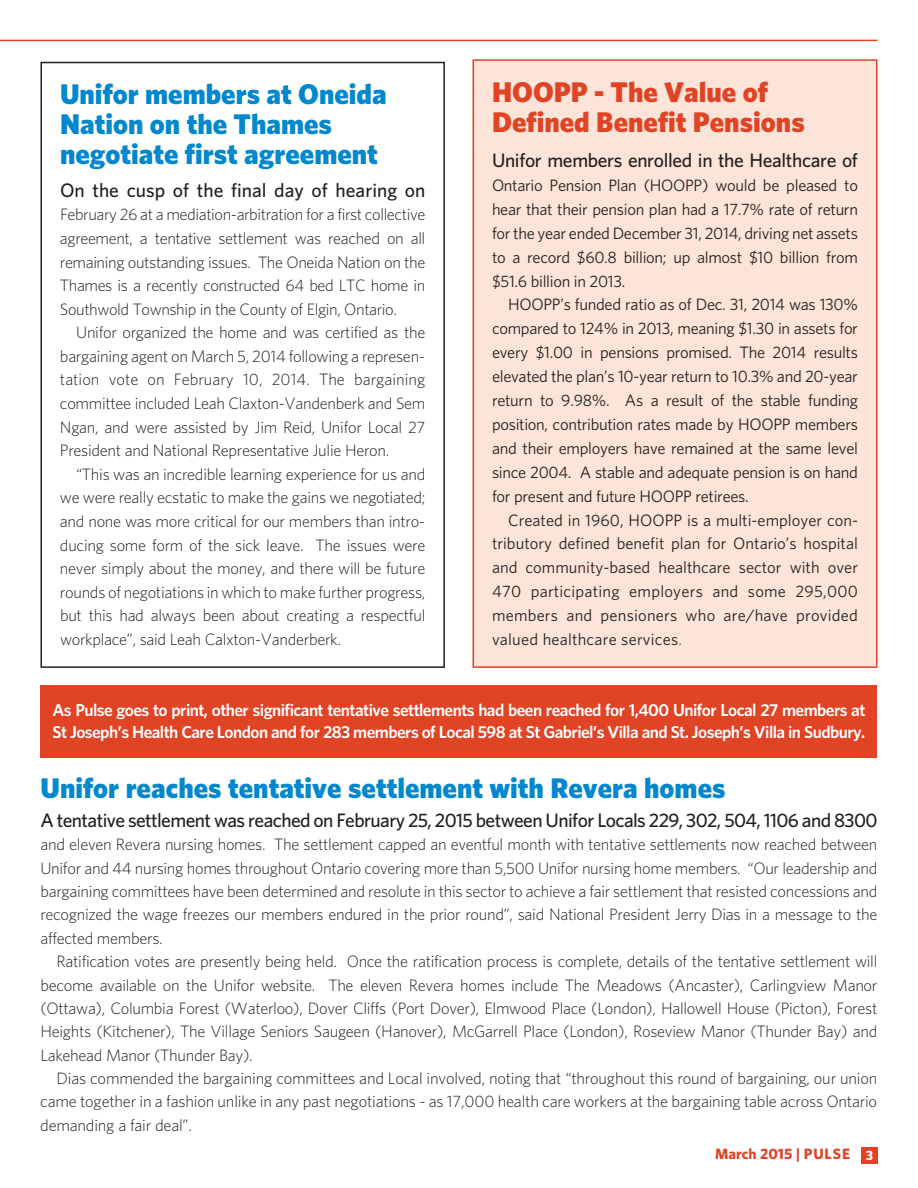
<style>
.page{position:relative;width:918px;height:1188px;background:#fff}
.page>*{position:absolute;margin:0;border:0;box-sizing:border-box;transform-origin:0 0}
.t1{font:900 28.5px/30.2px "Whitney";color:#0087cd}
.t2{font:900 28.5px/30.6px "Whitney";color:#e14325}
.t3{font:500 19.5px "Whitney";letter-spacing:-.03em;color:#231f20}
.t4{font:500 19.5px "Whitney";color:#231f20}
.t5{font:600 17.25px/22.5px "Whitney";letter-spacing:-.03em;color:#fff}
.t6{font:300 16.5px/23.5px "Whitney";letter-spacing:-.02em;color:#231f20;text-align:justify}
.t7{font:16.5px/23.9px "Whitney";letter-spacing:-.02em;color:#231f20;text-align:justify}
.t8{font:700 15px "Whitney";color:#e14325}
.s1{font-weight:300}
.s2{font-size:13.5px;color:#fff}
</style>
<div class="page">
<div style="left:861px;top:1148px;width:17px;height:16px;background:#e14325"></div>
<hr style="left:0;top:40px;width:878px;height:1px;background:#e14325">
<div style="left:40px;top:62px;width:405px;height:606px;border:2px solid #231f20"></div>
<div style="left:474px;top:61px;width:402px;height:605px;background:#fce4d8"></div>
<div style="left:472px;top:59px;width:405px;height:609px;border:2px solid #e14325"></div>
<div style="left:40px;top:686px;width:838px;height:72px;background:#e14325"></div>
<h1 class="t1" style="left:60px;top:82px;width:328px">Unifor members at Oneida<br>Nation on the Thames negotiate first agreement</h1>
<p class="t4" style="left:60px;top:183px;width:367px">On the cusp of the final day of hearing on</p>
<p class="t6" style="left:60px;top:204px;width:367px">February 26 at a mediation-arbitration for a first collective agreement, a tentative settlement was reached on all remaining outstanding issues. The Oneida Nation on the Thames is a recently constructed 64 bed LTC home in Southwold Township in the County of Elgin, Ontario.</p>
<p class="t6" style="left:60px;top:322px;width:367px;text-indent:16px">Unifor organized the home and was certified as the bargaining agent on March 5, 2014 following a represen&shy;tation vote on February 10, 2014. The bargaining committee included Leah Claxton-Vandenberk and Sem Ngan, and were assisted by Jim Reid, Unifor Local 27<br>President and National Representative Julie Heron.</p>
<p class="t6" style="left:60px;top:464px;width:367px;text-indent:16px">“This was an incredible learning experience for us and we were really ecstatic to make the gains we negotiated; and none was more critical for our members than intro&shy;ducing some form of the sick leave. The issues were never simply about the money, and there will be future rounds of negotiations in which to make further progress, but this had always been about creating a respectful workplace”, said Leah Calxton-Vanderberk.</p>
<h1 class="t2" style="left:492px;top:79px;width:314px">HOOPP - The Value of<br>Defined Benefit Pensions</h1>
<p class="t3" style="left:492px;top:154px;width:367px">Unifor members enrolled in the Healthcare of</p>
<p class="t7" style="left:492px;top:175px;width:368px">Ontario Pension Plan (HOOPP) would be pleased to hear that their pension plan had a 17.7% rate of return for the year ended December 31, 2014, driving net assets to a record $60.8 billion; up almost $10 billion from $51.6 billion in 2013.</p>
<p class="t7" style="left:492px;top:294px;width:368px;text-indent:16px">HOOPP’s funded ratio as of Dec. 31, 2014 was 130% compared to 124% in 2013, meaning $1.30 in assets for every $1.00 in pensions promised. The 2014 results elevated the plan’s 10-year return to 10.3% and 20-year return to 9.98%. As a result of the stable funding position, contribution rates made by HOOPP members and their employers have remained at the same level since 2004. A stable and adequate pension is on hand for present and future HOOPP retirees.</p>
<p class="t7" style="left:492px;top:509px;width:368px;text-indent:16px">Created in 1960, HOOPP is a multi-employer con&shy;tributory defined benefit plan for Ontario’s hospital and community-based healthcare sector with over 470 participating employers and some 295,000 members and pensioners who are/have provided valued healthcare services<span class="s1">.</span></p>
<p class="t5" style="left:52px;top:700px;width:814px">As Pulse goes to print, other significant tentative settlements had been reached for 1,400 Unifor Local 27 members at<br>St Joseph’s Health Care London and for 283 members of Local 598 at St Gabriel’s Villa and St. Joseph’s Villa in Sudbury.</p>
<h1 class="t1" style="left:40px;top:776px;width:687px">Unifor reaches tentative settlement with Revera homes</h1>
<p class="t3" style="left:40px;top:814px;width:839px">A tentative settlement was reached on February 25, 2015 between Unifor Locals 229, 302, 504, 1106 and 8300</p>
<p class="t6" style="left:40px;top:835px;width:839px">and eleven Revera nursing homes. The settlement capped an eventful month with tentative settlements now reached between Unifor and 44 nursing homes throughout Ontario covering more than 5,500 Unifor nursing home members. “Our leadership and bargaining committees have been determined and resolute in this sector to achieve a fair settlement that resisted concessions and recognized the wage freezes our members endured in the prior round”, said National President Jerry Dias in a message to the affected members.</p>
<p class="t6" style="left:40px;top:951px;width:839px;text-indent:16px">Ratification votes are presently being held. Once the ratification process is complete, details of the tentative settlement will become available on the Unifor website. The eleven Revera homes include The Meadows (Ancaster), Carlingview Manor (Ottawa), Columbia Forest (Waterloo), Dover Cliffs (Port Dover), Elmwood Place (London), Hallowell House (Picton), Forest Heights (Kitchener), The Village Seniors Saugeen (Hanover), McGarrell Place (London), Roseview Manor (Thunder Bay) and Lakehead Manor (Thunder Bay).</p>
<p class="t6" style="left:40px;top:1068px;width:839px;text-indent:16px">Dias commended the bargaining committees and Local involved, noting that “throughout this round of bargaining, our union came together in a fashion unlike in any past negotiations - as 17,000 health care workers at the bargaining table across Ontario demanding a fair deal”.</p>
<p class="t8" style="left:715px;top:1149px;width:159px">March 2015 | PULSE <span class="s2">3</span></p>
</div>
